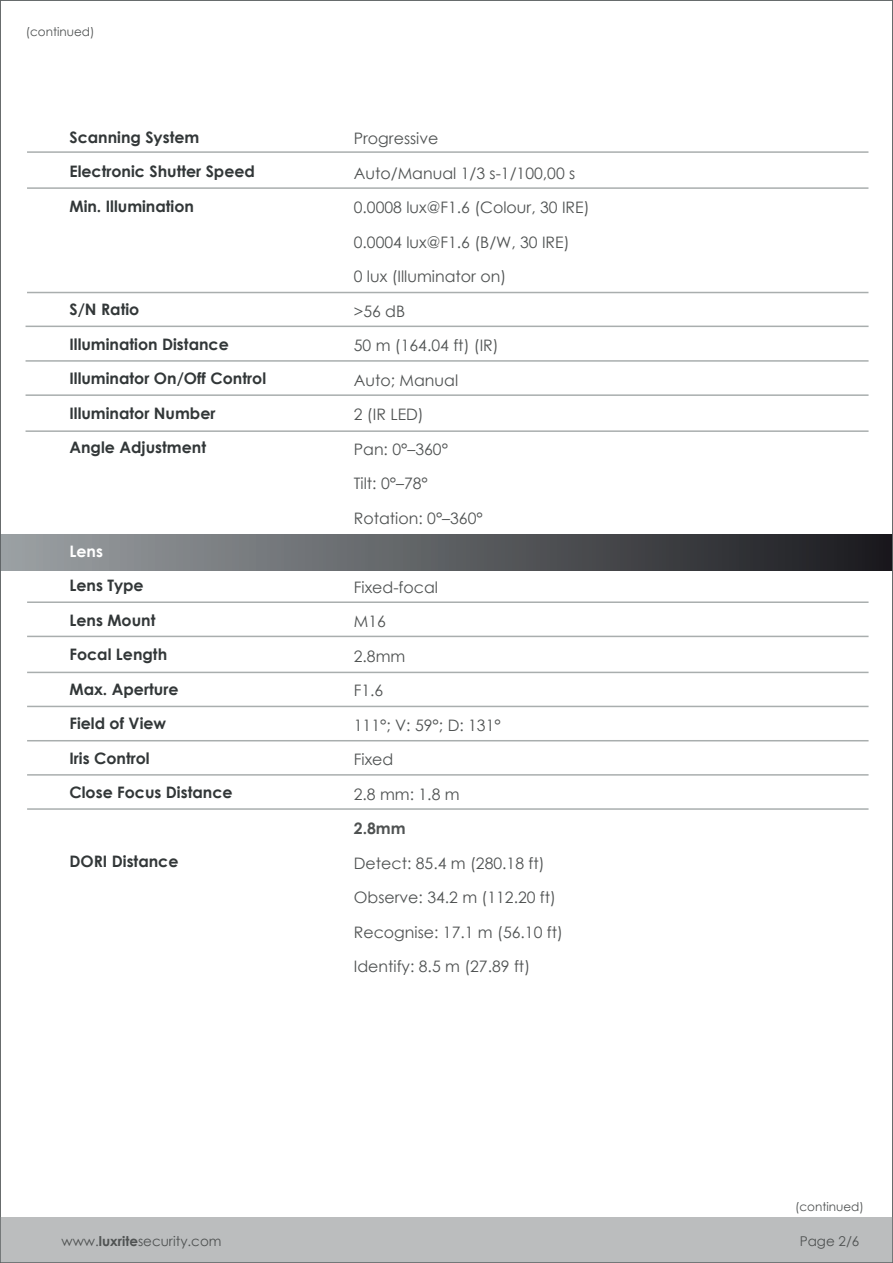
<style>
.page{position:relative;width:893px;height:1263px;background:#fff}
.page>*{position:absolute;margin:0;border:0;box-sizing:border-box;transform-origin:0 0}
.t1{font:15.75px/34.5px "Century Gothic";color:#4f5252}
.t2{font:700 15.75px/34.5px "Century Gothic";color:#323738}
.t3{font:700 15.75px "Century Gothic";color:#4f5252}
.t4{font:700 15.75px "Century Gothic";color:#fff}
.t5{font:13.5px "Century Gothic";color:#4f5252}
.t6{font:12px "Century Gothic";color:#4f5252}
.s1{font-weight:700}
</style>
<div class="page">
<div style="left:0;top:534px;width:893px;height:36px;background:linear-gradient(to right,#9da2a5,#1b1a1e)"></div>
<div style="left:0;top:1217px;width:893px;height:46px;background:#bbbdbe"></div>
<hr style="left:27px;top:187px;width:841px;height:2px;background:#a9aeae">
<hr style="left:27px;top:151px;width:841px;height:2px;background:#a9aeae">
<hr style="left:27px;top:292px;width:841px;height:1px;background:#a9aeae">
<hr style="left:26px;top:326px;width:842px;height:1px;background:#a9aeae">
<hr style="left:26px;top:360px;width:842px;height:2px;background:#a9aeae">
<hr style="left:26px;top:394px;width:842px;height:2px;background:#a9aeae">
<hr style="left:26px;top:430px;width:842px;height:2px;background:#a9aeae">
<hr style="left:27px;top:808px;width:841px;height:2px;background:#a9aeae">
<hr style="left:27px;top:740px;width:841px;height:1px;background:#a9aeae">
<hr style="left:27px;top:774px;width:841px;height:2px;background:#a9aeae">
<hr style="left:27px;top:672px;width:841px;height:1px;background:#a9aeae">
<hr style="left:27px;top:706px;width:841px;height:1px;background:#a9aeae">
<hr style="left:27px;top:636px;width:841px;height:1px;background:#a9aeae">
<hr style="left:27px;top:601px;width:841px;height:2px;background:#a9aeae">
<p class="t6" style="left:26px;top:24px;width:70px">(continued)</p>
<p class="t2" style="left:69px;top:119px;width:187px">Scanning System<br>Electronic Shutter Speed<br>Min. Illumination</p>
<p class="t2" style="left:69px;top:292px;width:198px">S/N Ratio<br>Illumination Distance<br>Illuminator On/Off Control<br>Illuminator Number<br>Angle Adjustment</p>
<p class="t4" style="left:69px;top:539px;width:35px">Lens</p>
<p class="t2" style="left:69px;top:568px;width:165px">Lens Type<br>Lens Mount<br>Focal Length<br>Max. Aperture<br>Field of View<br>Iris Control<br>Close Focus Distance</p>
<p class="t2" style="left:69px;top:844px;width:111px">DORI Distance</p>
<p class="t1" style="left:354px;top:121px;width:237px">Progressive<br>Auto/Manual 1/3 s-1/100,00 s<br>0.0008 lux@F1.6 (Colour, 30 IRE)<br>0.0004 lux@F1.6 (B/W, 30 IRE)<br>0 lux (Illuminator on)<br>&gt;56 dB<br>50 m (164.04 ft) (IR)<br>Auto; Manual<br>2 (IR LED)<br>Pan: 0°–360°<br>Tilt: 0°–78°<br>Rotation: 0°–360°</p>
<p class="t1" style="left:354px;top:569px;width:148px">Fixed-focal<br>M16<br>2.8mm<br>F1.6<br>111°; V: 59°; D: 131°<br>Fixed<br>2.8 mm: 1.8 m</p>
<p class="t3" style="left:354px;top:816px;width:53px">2.8mm</p>
<p class="t1" style="left:354px;top:845px;width:211px">Detect: 85.4 m (280.18 ft)<br>Observe: 34.2 m (112.20 ft)<br>Recognise: 17.1 m (56.10 ft)<br>Identify: 8.5 m (27.89 ft)</p>
<p class="t5" style="left:61px;top:1232px;width:162px">www.<span class="s1">luxrite</span>security.com</p>
<p class="t6" style="left:795px;top:1198px;width:70px">(continued)</p>
<p class="t5" style="left:800px;top:1232px;width:61px">Page 2/6</p>
</div>
